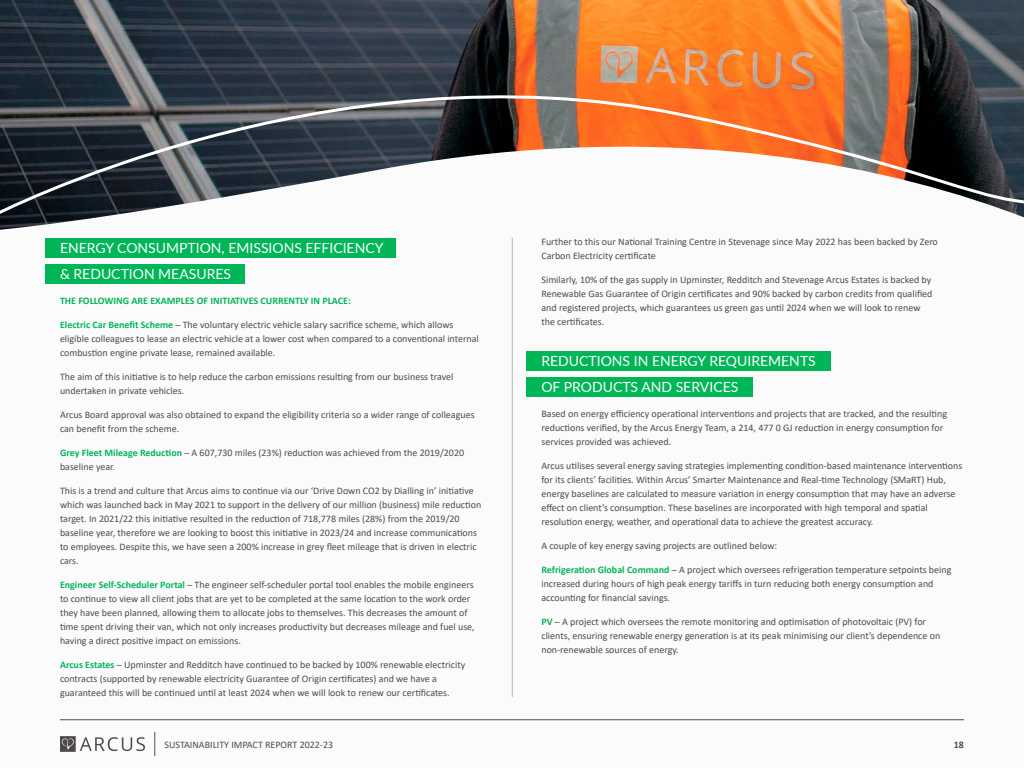
<style>
.page{position:relative;width:1024px;height:768px;background:#fbfbfb}
.page>*{position:absolute;margin:0;border:0;box-sizing:border-box;transform-origin:0 0}
.t1{font:14px/26px "Lato";color:#fff}
.t2{font:10px/14px "Calibri";color:#4f4b4a}
.t3{font:700 10px "Calibri";color:#01b657}
.t4{font:700 10px "Calibri";color:#4f4b4a}
.s1{font-weight:700;color:#01b657}
</style>
<div class="page">
<svg style="left:60px;top:736px;width:85px;height:16px"></svg>
<svg style="left:154px;top:732px;width:1px;height:24px"></svg>
<hr style="left:60px;top:720px;width:904px;height:1px;background:#4f4b4a">
<div style="left:527px;top:351px;width:304px;height:20px;background:#01b657"></div>
<div style="left:527px;top:377px;width:226px;height:20px;background:#01b657"></div>
<img style="left:0;top:0;width:1024px;height:230px">
<svg style="left:0;top:42px;width:1024px;height:183px"></svg>
<hr style="left:512px;top:238px;width:1px;height:459px;background:#b8b7b7">
<div style="left:45px;top:238px;width:351px;height:20px;background:#01b657"></div>
<div style="left:45px;top:264px;width:200px;height:20px;background:#01b657"></div>
<h1 class="t1" style="left:60px;top:235px;width:325px">ENERGY CONSUMPTION, EMISSIONS EFFICIENCY &amp; REDUCTION MEASURES</h1>
<p class="t2" style="left:541px;top:235px;width:398px">Further to this our National Training Centre in Stevenage since May 2022 has been backed by Zero<br>Carbon Electricity certificate</p>
<p class="t2" style="left:541px;top:273px;width:393px">Similarly, 10% of the gas supply in Upminster, Redditch and Stevenage Arcus Estates is backed by Renewable Gas Guarantee of Origin certificates and 90% backed by carbon credits from qualified and registered projects, which guarantees us green gas until 2024 when we will look to renew the certificates.</p>
<p class="t3" style="left:60px;top:294px;width:292px">THE FOLLOWING ARE EXAMPLES OF INITIATIVES CURRENTLY IN PLACE:</p>
<p class="t2" style="left:60px;top:318px;width:420px"><span class="s1">Electric Car Benefit Scheme</span> – The voluntary electric vehicle salary sacrifice scheme, which allows eligible colleagues to lease an electric vehicle at a lower cost when compared to a conventional internal combustion engine private lease, remained available.</p>
<p class="t2" style="left:60px;top:370px;width:395px">The aim of this initiative is to help reduce the carbon emissions resulting from our business travel undertaken in private vehicles.</p>
<p class="t2" style="left:60px;top:408px;width:416px">Arcus Board approval was also obtained to expand the eligibility criteria so a wider range of colleagues can benefit from the scheme.</p>
<p class="t2" style="left:60px;top:446px;width:406px"><span class="s1">Grey Fleet Mileage Reduction</span> – A 607,730 miles (23%) reduction was achieved from the 2019/2020 baseline year.</p>
<p class="t2" style="left:60px;top:484px;width:423px">This is a trend and culture that Arcus aims to continue via our ‘Drive Down CO2 by Dialling in’ initiative which was launched back in May 2021 to support in the delivery of our million (business) mile reduction target. In 2021/22 this initiative resulted in the reduction of 718,778 miles (28%) from the 2019/20 baseline year, therefore we are looking to boost this initiative in 2023/24 and increase communications to employees. Despite this, we have seen a 200% increase in grey fleet mileage that is driven in electric cars.</p>
<p class="t2" style="left:60px;top:578px;width:416px"><span class="s1">Engineer Self-Scheduler Portal</span> – The engineer self-scheduler portal tool enables the mobile engineers to continue to view all client jobs that are yet to be completed at the same location to the work order they have been planned, allowing them to allocate jobs to themselves. This decreases the amount of time spent driving their van, which not only increases productivity but decreases mileage and fuel use, having a direct positive impact on emissions.</p>
<p class="t2" style="left:60px;top:658px;width:407px"><span class="s1">Arcus Estates</span> – Upminster and Redditch have continued to be backed by 100% renewable electricity contracts (supported by renewable electricity Guarantee of Origin certificates) and we have a guaranteed this will be continued until at least 2024 when we will look to renew our certificates.</p>
<h1 class="t1" style="left:541px;top:348px;width:276px">REDUCTIONS IN ENERGY REQUIREMENTS<br>OF PRODUCTS AND SERVICES</h1>
<p class="t2" style="left:541px;top:407px;width:407px">Based on energy efficiency operational interventions and projects that are tracked, and the resulting reductions verified, by the Arcus Energy Team, a 214, 477 0 GJ reduction in energy consumption for services provided was achieved.</p>
<p class="t2" style="left:541px;top:459px;width:422px">Arcus utilises several energy saving strategies implementing condition-based maintenance interventions for its clients’ facilities. Within Arcus’ Smarter Maintenance and Real-time Technology (SMaRT) Hub, energy baselines are calculated to measure variation in energy consumption that may have an adverse effect on client’s consumption. These baselines are incorporated with high temporal and spatial resolution energy, weather, and operational data to achieve the greatest accuracy.</p>
<p class="t2" style="left:541px;top:539px;width:237px">A couple of key energy saving projects are outlined below:</p>
<p class="t2" style="left:541px;top:563px;width:411px"><span class="s1">Refrigeration Global Command</span> – A project which oversees refrigeration temperature setpoints being increased during hours of high peak energy tariffs in turn reducing both energy consumption and accounting for financial savings.</p>
<p class="t2" style="left:541px;top:615px;width:400px"><span class="s1">PV</span> – A project which oversees the remote monitoring and optimisation of photovoltaic (PV) for clients, ensuring renewable energy generation is at its peak minimising our client’s dependence on non-renewable sources of energy.</p>
<p class="t2" style="left:165px;top:737px;width:170px">SUSTAINABILITY IMPACT REPORT 2022-23</p>
<p class="t4" style="left:954px;top:737px;width:12px">18</p>
</div>
